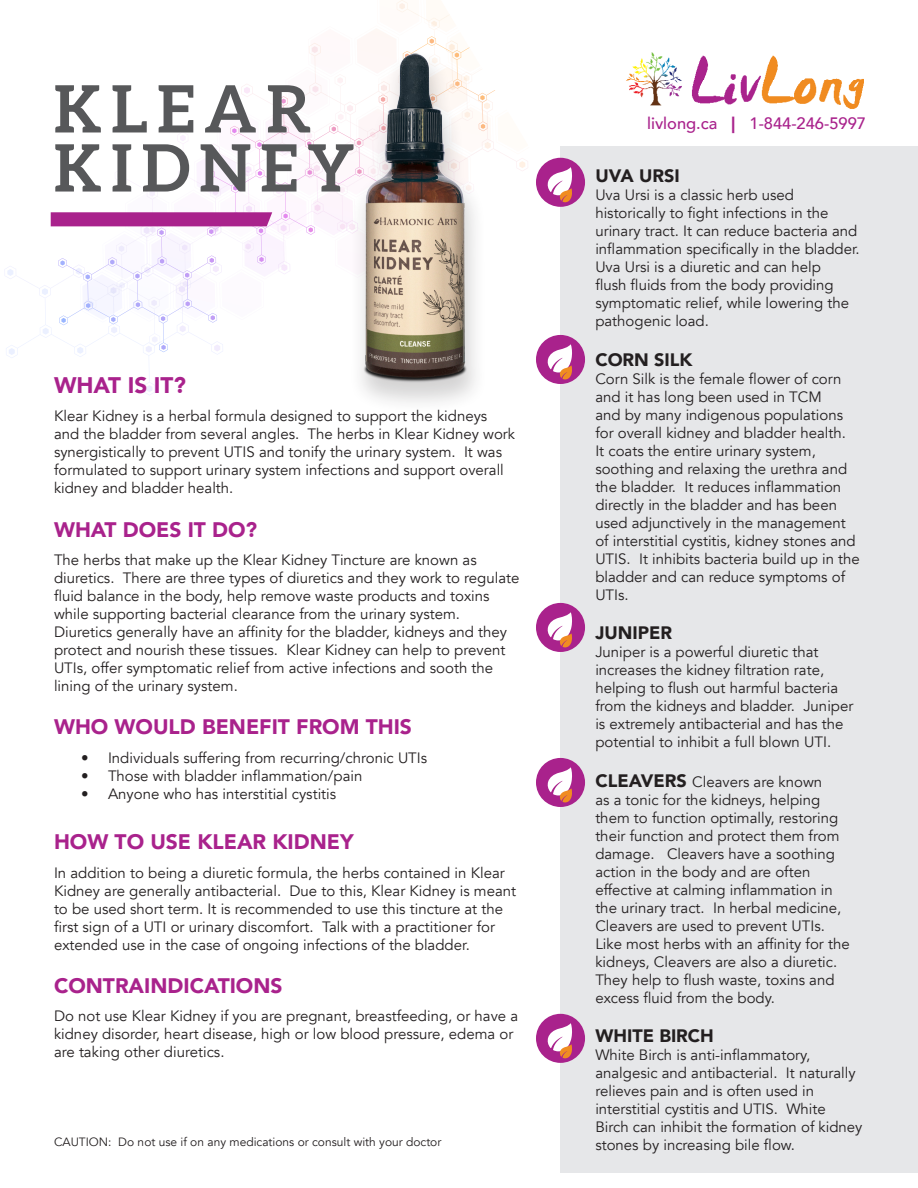
<style>
.page{position:relative;width:918px;height:1188px;background:#fff}
.page>*{position:absolute;margin:0;border:0;box-sizing:border-box;transform-origin:0 0}
.t1{font:700 65.4px/59.1px "Aleo";letter-spacing:.14em;color:#57585a}
.t2{font:900 22.5px "Avenir";color:#a9228c}
.t3{font:900 21px "Avenir";color:#a9228c}
.Bullets{font:900 18px "Avenir";color:#231f20}
.t4{font:500 16.5px "Avenir";color:#a9228c}
.Bullets-2{font:15px/18px "Avenir";color:#231f20}
.t5{font:12px "Avenir";color:#231f20}
.s1{font-weight:900}
.s2{font-weight:900;font-size:18px}
</style>
<div class="page">
<div style="left:561px;top:146px;width:357px;height:1026px;background:#e6e7e9"></div>
<img style="left:626px;top:52px;width:237px;height:57px">
<svg style="left:6px;top:0;width:444px;height:395px"></svg>
<img style="left:281px;top:17px;width:304px;height:397px">
<div style="left:536px;top:158px;width:49px;height:49px;background:#a9228c;border-radius:50%"></div>
<div style="left:536px;top:335px;width:49px;height:49px;background:#a9228c;border-radius:50%"></div>
<svg style="left:547px;top:167px;width:25px;height:35px"></svg>
<svg style="left:547px;top:345px;width:25px;height:34px"></svg>
<div style="left:536px;top:603px;width:49px;height:49px;background:#a9228c;border-radius:50%"></div>
<div style="left:536px;top:758px;width:49px;height:49px;background:#a9228c;border-radius:50%"></div>
<div style="left:536px;top:1014px;width:49px;height:49px;background:#a9228c;border-radius:50%"></div>
<svg style="left:547px;top:612px;width:25px;height:35px"></svg>
<svg style="left:547px;top:768px;width:25px;height:34px"></svg>
<svg style="left:547px;top:1023px;width:25px;height:35px"></svg>
<p class="t1" style="left:54px;top:78px;width:302px">KLEAR<br>KIDNEY</p>
<p class="t2" style="left:54px;top:366px;width:134px">WHAT IS IT?</p>
<p class="Bullets-2" style="left:54px;top:407px;width:463px">Klear Kidney is a herbal formula designed to support the kidneys and the bladder from several angles. The herbs in Klear Kidney work synergistically to prevent UTIS and tonify the urinary system. It was formulated to support urinary system infections and support overall kidney and bladder health.</p>
<p class="t3" style="left:54px;top:511px;width:205px">WHAT DOES IT DO?</p>
<p class="Bullets-2" style="left:54px;top:551px;width:467px">The herbs that make up the Klear Kidney Tincture are known as diuretics. There are three types of diuretics and they work to regulate fluid balance in the body, help remove waste products and toxins while supporting bacterial clearance from the urinary system.<br>Diuretics generally have an affinity for the bladder, kidneys and they protect and nourish these tissues. Klear Kidney can help to prevent UTIs, offer symptomatic relief from active infections and sooth the lining of the urinary system.</p>
<p class="t3" style="left:54px;top:709px;width:360px">WHO WOULD BENEFIT FROM THIS</p>
<p class="Bullets-2" style="left:81px;top:749px;width:348px">• Individuals suffering from recurring/chronic UTIs</p>
<p class="Bullets-2" style="left:81px;top:767px;width:283px">• Those with bladder inflammation/pain</p>
<p class="Bullets-2" style="left:81px;top:785px;width:257px">• Anyone who has interstitial cystitis</p>
<p class="t3" style="left:54px;top:824px;width:301px">HOW TO USE KLEAR KIDNEY</p>
<p class="Bullets-2" style="left:54px;top:864px;width:464px">In addition to being a diuretic formula, the herbs contained in Klear Kidney are generally antibacterial. Due to this, Klear Kidney is meant to be used short term. It is recommended to use this tincture at the first sign of a UTI or urinary discomfort. Talk with a practitioner for extended use in the case of ongoing infections of the bladder.</p>
<p class="t3" style="left:54px;top:968px;width:230px">CONTRAINDICATIONS</p>
<p class="Bullets-2" style="left:54px;top:1007px;width:466px">Do not use Klear Kidney if you are pregnant, breastfeeding, or have a kidney disorder, heart disease, high or low blood pressure, edema or are taking other diuretics.</p>
<p class="t5" style="left:54px;top:1135px;width:389px">CAUTION: Do not use if on any medications or consult with your doctor</p>
<p class="t4" style="left:647px;top:109px;width:220px">livlong.ca <span class="s1">|</span> 1-844-246-5997</p>
<p class="Bullets" style="left:595px;top:160px;width:86px">UVA URSI</p>
<p class="Bullets-2" style="left:595px;top:186px;width:266px">Uva Ursi is a classic herb used historically to fight infections in the urinary tract. It can reduce bacteria and inflammation specifically in the bladder.<br>Uva Ursi is a diuretic and can help<br>flush fluids from the body providing symptomatic relief, while lowering the pathogenic load.</p>
<p class="Bullets" style="left:595px;top:344px;width:99px">CORN SILK</p>
<p class="Bullets-2" style="left:595px;top:370px;width:266px">Corn Silk is the female flower of corn and it has long been used in TCM<br>and by many indigenous populations for overall kidney and bladder health.<br>It coats the entire urinary system, soothing and relaxing the urethra and the bladder. It reduces inflammation directly in the bladder and has been used adjunctively in the management of interstitial cystitis, kidney stones and UTIS. It inhibits bacteria build up in the bladder and can reduce symptoms of UTIs.</p>
<p class="Bullets" style="left:595px;top:618px;width:78px">JUNIPER</p>
<p class="Bullets-2" style="left:595px;top:643px;width:260px">Juniper is a powerful diuretic that increases the kidney filtration rate, helping to flush out harmful bacteria from the kidneys and bladder. Juniper is extremely antibacterial and has the potential to inhibit a full blown UTI.</p>
<p class="Bullets-2" style="left:595px;top:773px;width:256px"><span class="s2">CLEAVERS</span> Cleavers are known<br>as a tonic for the kidneys, helping them to function optimally, restoring their function and protect them from damage. Cleavers have a soothing action in the body and are often effective at calming inflammation in the urinary tract. In herbal medicine, Cleavers are used to prevent UTIs.<br>Like most herbs with an affinity for the kidneys, Cleavers are also a diuretic.<br>They help to flush waste, toxins and excess fluid from the body.</p>
<p class="Bullets" style="left:595px;top:1021px;width:120px">WHITE BIRCH</p>
<p class="Bullets-2" style="left:595px;top:1047px;width:269px">White Birch is anti-inflammatory, analgesic and antibacterial. It naturally relieves pain and is often used in interstitial cystitis and UTIS. White Birch can inhibit the formation of kidney stones by increasing bile flow.</p>
</div>
